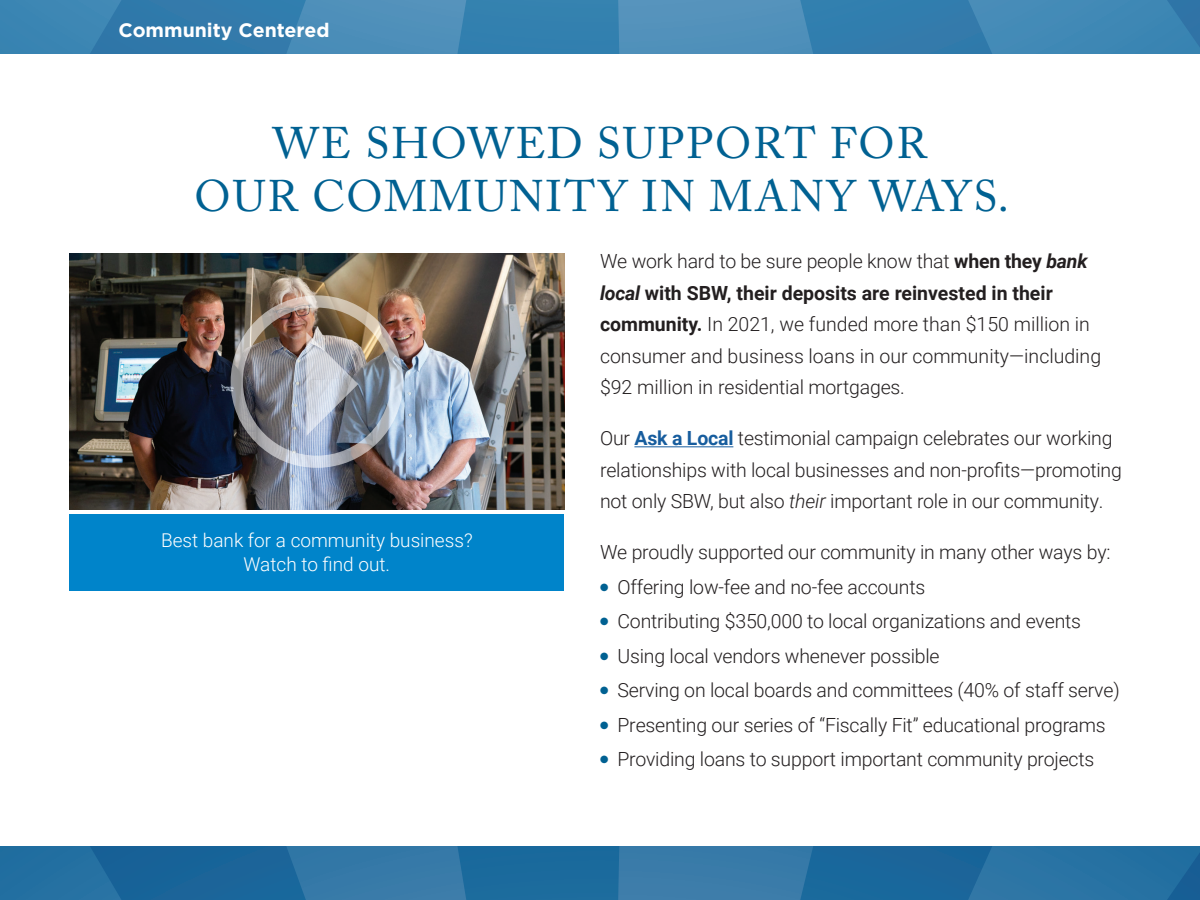
<style>
.page{position:relative;width:1200px;height:900px;background:#fff}
.page>*{position:absolute;margin:0;border:0;box-sizing:border-box;transform-origin:0 0}
.t1{font:43.95px/52.7px "Adobe Caslon Pro";letter-spacing:.045em;color:#006192;text-align:center}
.t2{font:300 19.5px/31.5px "Roboto";letter-spacing:-.01em;color:#231f20}
.t3{font:700 19.5px "Gotham";color:#fff}
.t4{font:300 19.05px/24.5px "Roboto";color:#fff;text-align:center}
.s1{font-weight:700}
.s2{font-weight:700;font-style:italic}
.s3{font-weight:700;color:#175d9e}
.s4{font-style:italic}
</style>
<div class="page">
<svg style="left:0;top:0;width:1200px;height:54px;background:#3e85b2"></svg>
<hr style="left:634px;top:446px;width:99px;height:1px;background:#175d9e">
<svg style="left:0;top:846px;width:1200px;height:54px;background:#256fa0"></svg>
<div style="left:70px;top:515px;width:494px;height:76px;background:#0084ca"></div>
<img style="left:70px;top:254px;width:494px;height:255px">
<div style="left:231px;top:295px;width:172px;height:173px;border:12px solid #fff;border-radius:50%"></div>
<svg style="left:306px;top:332px;width:52px;height:104px;background:#abaeb6"></svg>
<p class="t3" style="left:118px;top:17px;width:213px">Community Centered</p>
<p class="t1" style="left:194px;top:117px;width:816px">WE SHOWED SUPPORT FOR<br>OUR COMMUNITY IN MANY WAYS.</p>
<p class="t4" style="left:161px;top:527px;width:313px">Best bank for a community business?<br>Watch to find out.</p>
<p class="t2" style="left:600px;top:245px;width:503px">We work hard to be sure people know that <span class="s1">when they</span> <span class="s2">bank local</span> <span class="s1">with SBW, their deposits are reinvested in their community.</span> In 2021, we funded more than $150 million in consumer and business loans in our community—including $92 million in residential mortgages.</p>
<p class="t2" style="left:600px;top:422px;width:523px">Our <span class="s3">Ask a Local</span> testimonial campaign celebrates our working relationships with local businesses and non-profits—promoting not only SBW, but also <span class="s4">their</span> important role in our community.</p>
<p class="t2" style="left:600px;top:536px;width:512px">We proudly supported our community in many other ways by:</p>
<p class="t2" style="left:600px;top:570px;width:327px"><sup>●</sup> Offering low-fee and no-fee accounts</p>
<p class="t2" style="left:600px;top:605px;width:483px"><sup>●</sup> Contributing $350,000 to local organizations and events</p>
<p class="t2" style="left:600px;top:639px;width:341px"><sup>●</sup> Using local vendors whenever possible</p>
<p class="t2" style="left:600px;top:674px;width:521px"><sup>●</sup> Serving on local boards and committees (40% of staff serve)</p>
<p class="t2" style="left:600px;top:708px;width:507px"><sup>●</sup> Presenting our series of “Fiscally Fit” educational programs</p>
<p class="t2" style="left:600px;top:743px;width:496px"><sup>●</sup> Providing loans to support important community projects</p>
</div>
